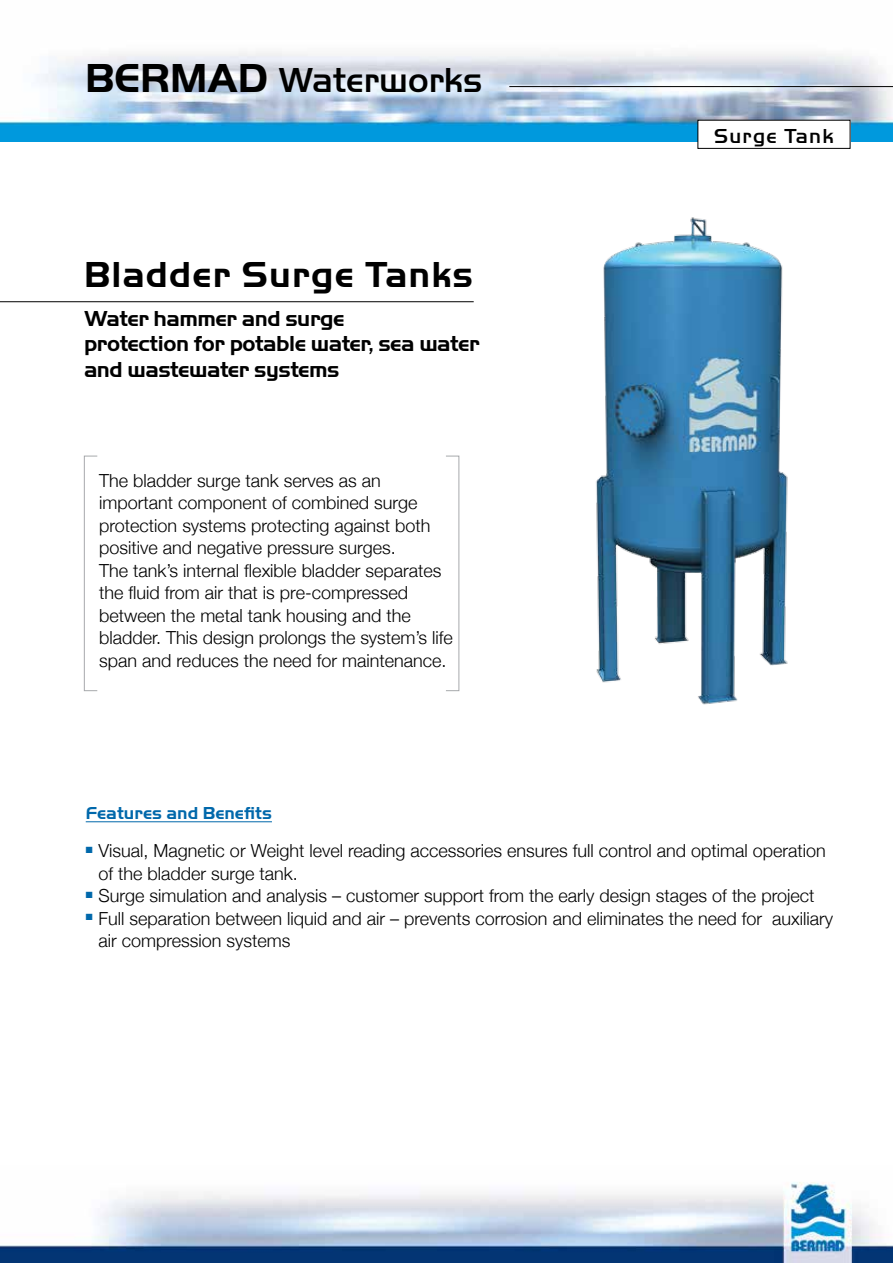
<style>
.page{position:relative;width:893px;height:1263px;background:#fff}
.page>*{position:absolute;margin:0;border:0;box-sizing:border-box;transform-origin:0 0}
.t1{font:700 37.5px "Handel Got D";letter-spacing:.03em;color:#000}
.t2{font:500 36px "Handel Got D";letter-spacing:-.005em;color:#000}
.t3{font:700 22.5px/25.5px "Handel Got D";letter-spacing:-.02em;color:#000}
.t4{font:500 21px "Handel Got D";letter-spacing:.06em;color:#000}
.t5{font:300 18px/22.5px "Helvetica Neue";color:#000}
.t6{font:700 18px "Handel Got D";color:#0068ab}
.s1{font-weight:700;font-size:42px}
</style>
<div class="page">
<img style="left:0;top:52px;width:893px;height:90px">
<img style="left:0;top:1182px;width:893px;height:81px">
<div style="left:698px;top:120px;width:152px;height:28px;background:#fff"></div>
<div style="left:697px;top:120px;width:153px;height:29px;border:1px solid #000"></div>
<hr style="left:509px;top:86px;width:384px;height:1px;background:#000">
<hr style="left:0;top:301px;width:474px;height:1px;background:#000">
<img style="left:596px;top:217px;width:192px;height:488px">
<svg style="left:84px;top:455px;width:376px;height:236px"></svg>
<hr style="left:86px;top:821px;width:186px;height:1px;background:#0068ab">
<h2 class="t2" style="left:85px;top:60px;width:399px"><span class="s1">BERMAD</span> Waterworks</h2>
<h1 class="t1" style="left:84px;top:254px;width:391px">Bladder Surge Tanks</h1>
<p class="t3" style="left:84px;top:305px;width:397px">Water hammer and surge<br>protection for potable water, sea water and wastewater systems</p>
<p class="t5" style="left:99px;top:468px;width:355px">The bladder surge tank serves as an important component of combined surge protection systems protecting against both positive and negative pressure surges.<br>The tank’s internal flexible bladder separates the fluid from air that is pre-compressed between the metal tank housing and the bladder. This design prolongs the system’s life span and reduces the need for maintenance.</p>
<p class="t4" style="left:714px;top:124px;width:121px">Surge Tank</p>
<p class="t6" style="left:86px;top:803px;width:188px">Features and Benefits</p>
<p class="t5" style="left:98px;top:838px;width:729px;text-indent:-13px"><sup>■</sup> Visual, Magnetic or Weight level reading accessories ensures full control and optimal operation of the bladder surge tank.</p>
<p class="t5" style="left:86px;top:883px;width:730px"><sup>■</sup> Surge simulation and analysis – customer support from the early design stages of the project</p>
<p class="t5" style="left:98px;top:906px;width:736px;text-indent:-13px"><sup>■</sup> Full separation between liquid and air – prevents corrosion and eliminates the need for auxiliary air compression systems</p>
</div>
